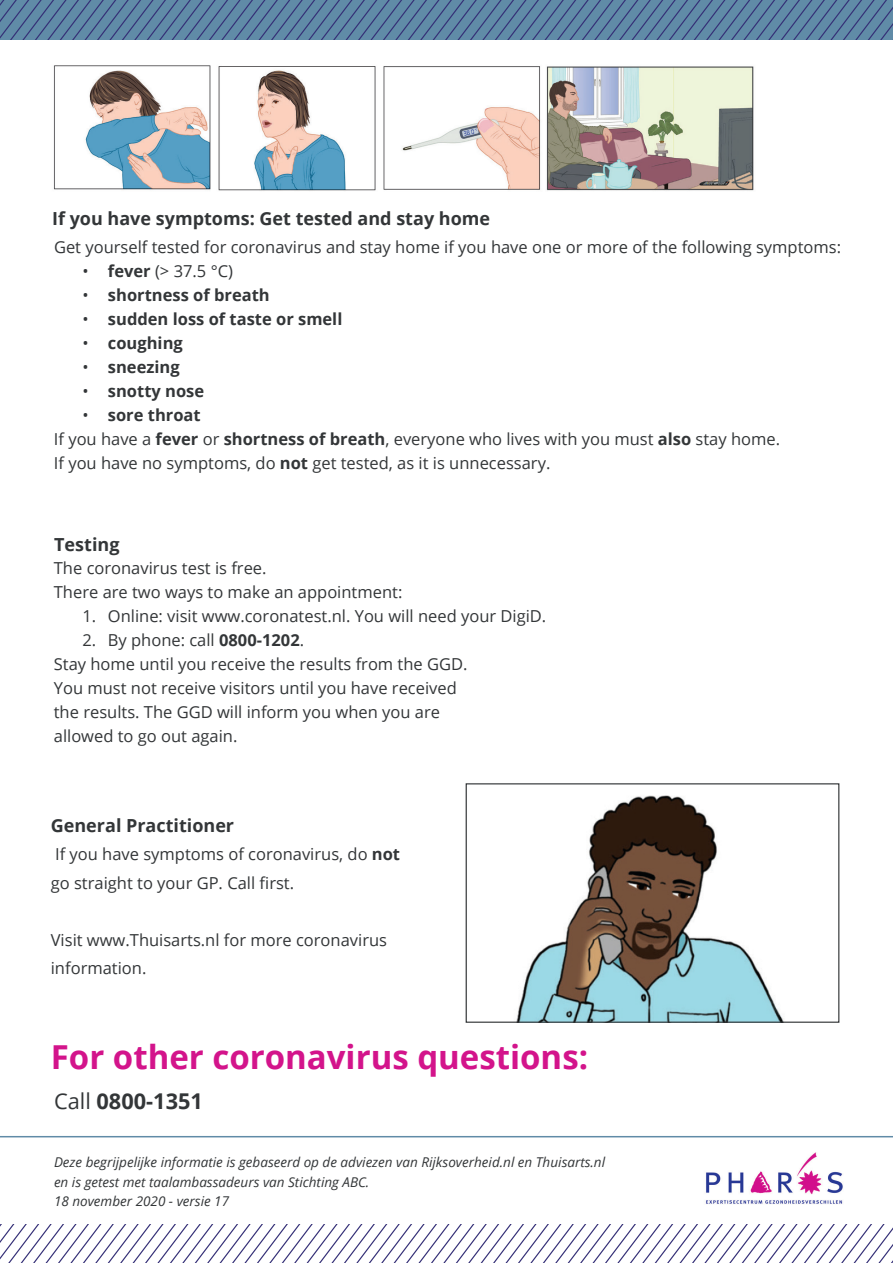
<style>
.page{position:relative;width:893px;height:1263px;background:#fff}
.page>*{position:absolute;margin:0;border:0;box-sizing:border-box;transform-origin:0 0}
.t1{font:700 33px "Open Sans";color:#d3148b}
.t2{font:700 21.75px "Open Sans";color:#333638}
.t3{font:700 18px "Open Sans";color:#333638}
.t4{font:16.5px/24px "Open Sans";color:#333638}
.t5{font:700 16.5px "Open Sans";color:#333638}
.t6{font:italic 13.5px/19.5px "Open Sans";color:#333638}
.s1{font-weight:700}
.s2{font-weight:400}
</style>
<div class="page">
<img style="left:706px;top:1152px;width:137px;height:52px">
<img style="left:53px;top:65px;width:701px;height:126px">
<img style="left:516px;top:795px;width:268px;height:226px">
<div style="left:466px;top:783px;width:373px;height:240px;border:1px solid #333638"></div>
<svg style="left:0;top:1225px;width:893px;height:38px"></svg>
<hr style="left:0;top:1136px;width:893px;height:1px;background:#608ba7">
<svg style="left:0;top:0;width:893px;height:40px"></svg>
<p class="t3" style="left:52px;top:206px;width:440px">If you have symptoms: Get tested and stay home</p>
<p class="t4" style="left:54px;top:234px;width:789px">Get yourself tested for coronavirus and stay home if you have one or more of the following symptoms:</p>
<p class="t4" style="left:82px;top:258px;width:152px">• <span class="s1">fever</span> (&gt; 37.5 °C)</p>
<p class="t5" style="left:82px;top:283px;width:189px"><span class="s2">•</span> shortness of breath</p>
<p class="t5" style="left:82px;top:307px;width:261px"><span class="s2">•</span> sudden loss of taste or smell</p>
<p class="t5" style="left:82px;top:331px;width:102px"><span class="s2">•</span> coughing</p>
<p class="t5" style="left:82px;top:355px;width:99px"><span class="s2">•</span> sneezing</p>
<p class="t5" style="left:82px;top:379px;width:123px"><span class="s2">•</span> snotty nose</p>
<p class="t4" style="left:54px;top:402px;width:728px;text-indent:29px">• <span class="s1">sore throat<br></span>If you have a <span class="s1">fever</span> or <span class="s1">shortness of breath</span>, everyone who lives with you must <span class="s1">also</span> stay home.<br>If you have no symptoms, do <span class="s1">not</span> get tested, as it is unnecessary.</p>
<p class="t3" style="left:54px;top:531px;width:67px">Testing</p>
<p class="t4" style="left:54px;top:556px;width:350px">The coronavirus test is free.<br>There are two ways to make an appointment:</p>
<p class="t4" style="left:82px;top:604px;width:465px">1. Online: visit www.coronatest.nl. You will need your DigiD.</p>
<p class="t4" style="left:54px;top:628px;width:415px;text-indent:29px">2. By phone: call <span class="s1">0800-1202</span>.<br>Stay home until you receive the results from the GGD.<br>You must not receive visitors until you have received the results. The GGD will inform you when you are allowed to go out again.</p>
<p class="t3" style="left:51px;top:812px;width:185px">General Practitioner</p>
<p class="t4" style="left:51px;top:839px;width:351px;line-height:28.5px">If you have symptoms of coronavirus, do <span class="s1">not </span>go straight to your GP. Call first.</p>
<p class="t4" style="left:51px;top:925px;width:338px;line-height:28.5px">Visit www.Thuisarts.nl for more coronavirus information.</p>
<h1 class="t1" style="left:51px;top:1034px;width:539px">For other coronavirus questions:</h1>
<h2 class="t2" style="left:54px;top:1086px;width:150px"><span class="s2">Call</span> 0800-1351</h2>
<p class="t6" style="left:54px;top:1152px;width:553px">Deze begrijpelijke informatie is gebaseerd op de adviezen van Rijksoverheid.nl en Thuisarts.nl en is getest met taalambassadeurs van Stichting ABC.<br>18 november 2020 - versie 17</p>
</div>
